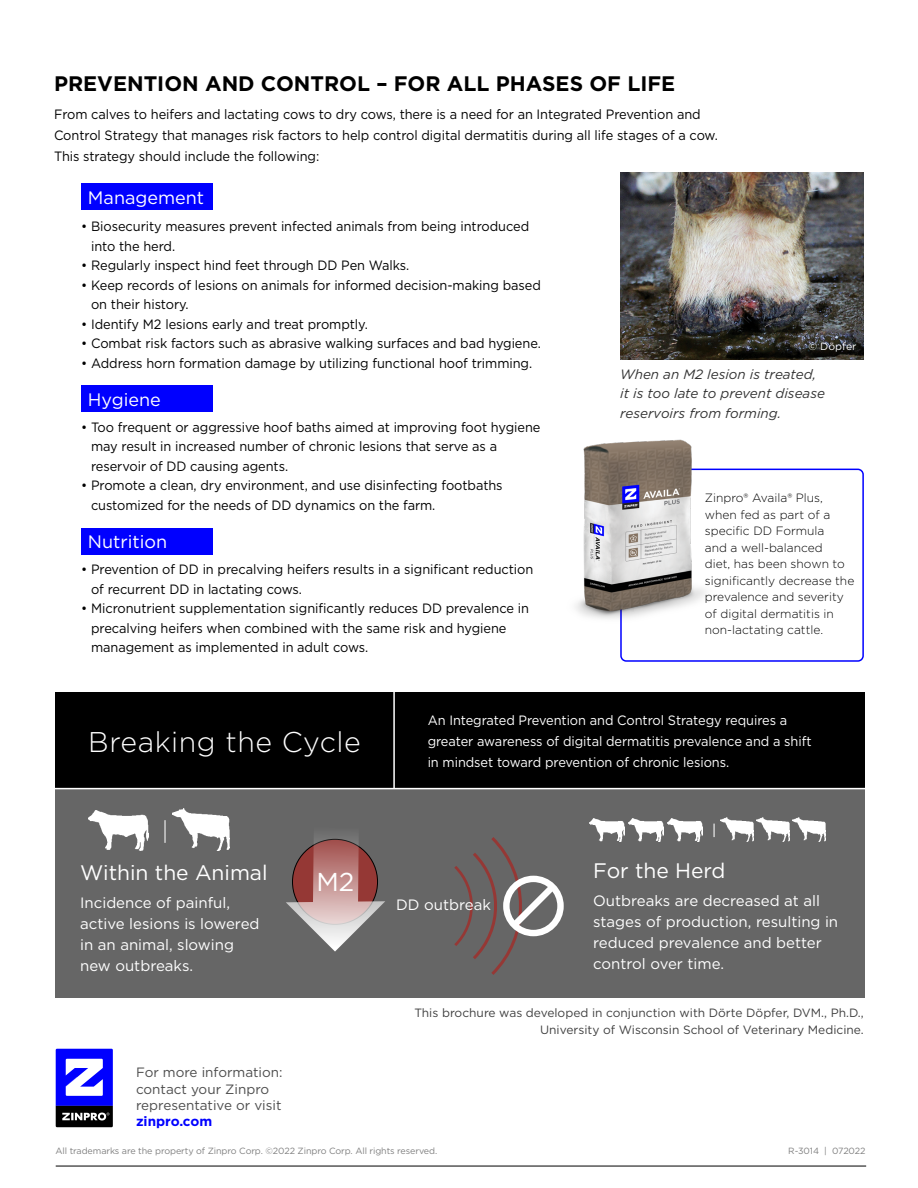
<style>
.page{position:relative;width:918px;height:1188px;background:#fff}
.page>*{position:absolute;margin:0;border:0;box-sizing:border-box;transform-origin:0 0}
.t1{font:300 28.5px "Gotham";letter-spacing:.02em;color:#fff}
.t2{font:25.8px "Gotham";color:#fff}
.t3{font:700 21px "Gotham";color:#000}
.t4{font:21px "Gotham";color:#fff}
.t5{font:18px "Gotham";color:#fff}
.t6{font:15px/21px "Gotham";color:#fff}
.t7{font:13.5px/19.5px "Gotham";letter-spacing:-.005em;color:#000;scale:.95 1}
.t8{font:13.5px/21px "Gotham";letter-spacing:-.005em;color:#fff;scale:.95 1}
.t9{font:italic 13.5px/19.5px "Gotham";color:#333}
.t10{font:13.5px/16.2px "Gotham";color:#4d4d4d}
.t11{font:700 13.5px "Gotham";color:#00f}
.t12{font:300 12px/16.5px "Gotham";color:#000}
.t13{font:12px/16.5px "Gotham";color:#404040;text-align:right}
.t14{font:10.5px "Gotham";color:#fff}
.t15{font:9px "Gotham";letter-spacing:-.01em;color:#808080}
</style>
<div class="page">
<div style="left:620px;top:469px;width:244px;height:193px;border:2px solid #00f;border-radius:5px"></div>
<img style="left:575px;top:439px;width:147px;height:198px">
<div style="left:81px;top:183px;width:132px;height:27px;background:#00f"></div>
<div style="left:81px;top:385px;width:132px;height:27px;background:#00f"></div>
<div style="left:81px;top:528px;width:132px;height:27px;background:#00f"></div>
<div style="left:55px;top:744px;width:809px;height:254px;background:#666"></div>
<div style="left:55px;top:693px;width:809px;height:96px;background:#000"></div>
<hr style="left:0;top:788px;width:918px;height:1px;background:#fff">
<hr style="left:393px;top:689px;width:2px;height:100px;background:#fff">
<svg style="left:286px;top:835px;width:99px;height:117px"></svg>
<svg style="left:454px;top:837px;width:107px;height:138px"></svg>
<div style="left:503px;top:876px;width:61px;height:60px;border:6px solid #fff;border-radius:50%"></div>
<img style="left:590px;top:818px;width:35px;height:23px">
<img style="left:629px;top:818px;width:35px;height:23px">
<img style="left:667px;top:818px;width:35px;height:23px">
<img style="left:721px;top:817px;width:33px;height:25px">
<img style="left:757px;top:817px;width:33px;height:25px">
<img style="left:793px;top:817px;width:33px;height:25px">
<svg style="left:713px;top:824px;width:2px;height:13px"></svg>
<img style="left:89px;top:811px;width:60px;height:40px">
<img style="left:173px;top:808px;width:56px;height:43px">
<hr style="left:164px;top:820px;width:2px;height:23px;background:#fff">
<img style="left:620px;top:172px;width:244px;height:187px">
<svg style="left:56px;top:1049px;width:57px;height:78px"></svg>
<hr style="left:56px;top:1166px;width:810px;height:1px;background:#000">
<h3 class="t3" style="left:54px;top:70px;width:623px">PREVENTION AND CONTROL – FOR ALL PHASES OF LIFE</h3>
<p class="t7" style="left:54px;top:103px;width:700px;line-height:21px">From calves to heifers and lactating cows to dry cows, there is a need for an Integrated Prevention and<br>Control Strategy that manages risk factors to help control digital dermatitis during all life stages of a cow.<br>This strategy should include the following:</p>
<h3 class="t5" style="left:88px;top:186px;width:118px">Management</h3>
<p class="t7" style="left:91px;top:216px;width:463px;text-indent:-10px">• Biosecurity measures prevent infected animals from being introduced into the herd.</p>
<p class="t7" style="left:81px;top:255px;width:347px">• Regularly inspect hind feet through DD Pen Walks.</p>
<p class="t7" style="left:91px;top:275px;width:475px;text-indent:-10px">• Keep records of lesions on animals for informed decision-making based on their history.</p>
<p class="t7" style="left:81px;top:314px;width:303px">• Identify M2 lesions early and treat promptly.</p>
<p class="t7" style="left:81px;top:333px;width:485px">• Combat risk factors such as abrasive walking surfaces and bad hygiene.</p>
<p class="t7" style="left:81px;top:353px;width:476px">• Address horn formation damage by utilizing functional hoof trimming.</p>
<h3 class="t5" style="left:88px;top:388px;width:74px">Hygiene</h3>
<p class="t7" style="left:91px;top:417px;width:475px;text-indent:-10px">• Too frequent or aggressive hoof baths aimed at improving foot hygiene may result in increased number of chronic lesions that serve as a reservoir of DD causing agents.</p>
<p class="t7" style="left:91px;top:476px;width:435px;text-indent:-10px">• Promote a clean, dry environment, and use disinfecting footbaths customized for the needs of DD dynamics on the farm.</p>
<h3 class="t5" style="left:88px;top:530px;width:81px">Nutrition</h3>
<p class="t7" style="left:91px;top:559px;width:467px;text-indent:-10px">• Prevention of DD in precalving heifers results in a significant reduction of recurrent DD in lactating cows.</p>
<p class="t7" style="left:91px;top:598px;width:463px;text-indent:-10px">• Micronutrient supplementation significantly reduces DD prevalence in precalving heifers when combined with the same risk and hygiene management as implemented in adult cows.</p>
<p class="t14" style="left:808px;top:340px;width:50px">© Döpfer</p>
<p class="t9" style="left:620px;top:364px;width:206px">When an M2 lesion is treated, it is too late to prevent disease reservoirs from forming.</p>
<p class="t12" style="left:705px;top:490px;width:151px">Zinpro® Availa® Plus, when fed as part of a specific DD Formula<br>and a well-balanced<br>diet, has been shown to significantly decrease the prevalence and severity of digital dermatitis in non-lactating cattle.</p>
<h1 class="t1" style="left:88px;top:724px;width:274px">Breaking the Cycle</h1>
<h3 class="t4" style="left:80px;top:860px;width:189px">Within the Animal</h3>
<p class="t6" style="left:80px;top:892px;width:181px">Incidence of painful, active lesions is lowered in an animal, slowing new outbreaks.</p>
<h2 class="t2" style="left:316px;top:866px;width:39px">M2</h2>
<p class="t10" style="left:136px;top:1064px;width:148px">For more information: contact your Zinpro representative or visit</p>
<p class="t11" style="left:136px;top:1112px;width:78px">zinpro.com</p>
<p class="t8" style="left:428px;top:709px;width:406px">An Integrated Prevention and Control Strategy requires a greater awareness of digital dermatitis prevalence and a shift in mindset toward prevention of chronic lesions.</p>
<p class="t6" style="left:396px;top:894px;width:96px">DD outbreak</p>
<h3 class="t4" style="left:593px;top:857px;width:134px">For the Herd</h3>
<p class="t6" style="left:593px;top:889px;width:247px">Outbreaks are decreased at all stages of production, resulting in reduced prevalence and better control over time.</p>
<p class="t13" style="left:414px;top:1004px;width:451px">This brochure was developed in conjunction with Dörte Döpfer, DVM., Ph.D.,<br>University of Wisconsin School of Veterinary Medicine.</p>
<p class="t15" style="left:56px;top:1145px;width:383px">All trademarks are the property of Zinpro Corp. ©2022 Zinpro Corp. All rights reserved.</p>
<p class="t15" style="left:788px;top:1145px;width:79px">R-3014 | 072022</p>
</div>
